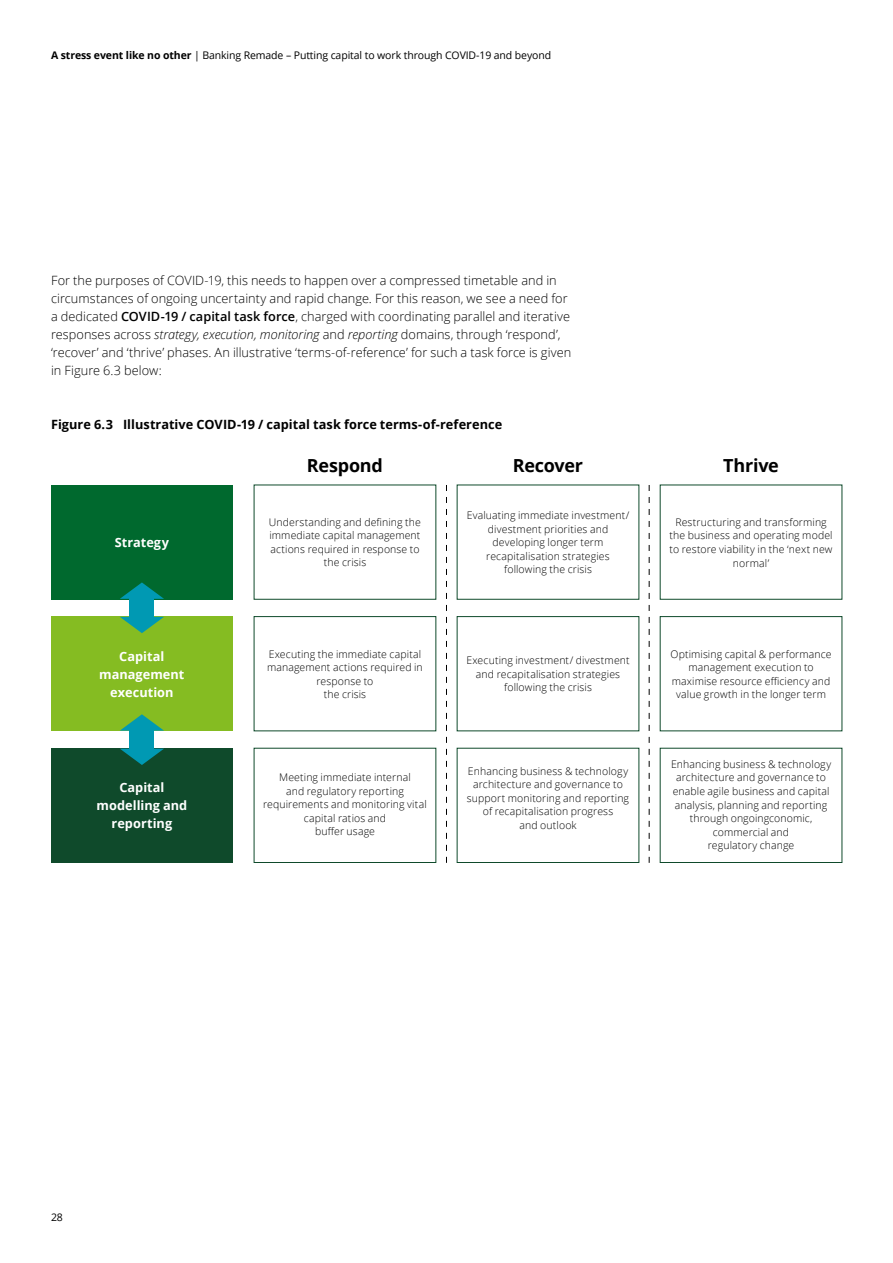
<style>
.page{position:relative;width:893px;height:1263px;background:#fff}
.page>*{position:absolute;margin:0;border:0;box-sizing:border-box;transform-origin:0 0}
.t1{font:700 18px "Open Sans";letter-spacing:-.015em;color:#000}
.t2{font:300 12.75px/18px "Open Sans";letter-spacing:.005em;color:#000}
.t3{font:700 12.75px "Open Sans";color:#000}
.t4{font:700 12.75px/18px "Open Sans";color:#fff;text-align:center}
.t5{font:300 10.5px/13.5px "Open Sans";letter-spacing:.01em;color:#000;text-align:center}
.t6{font:10.5px "Open Sans";letter-spacing:-.01em;color:#000}
.s1{font-weight:700}
.s2{font-weight:600}
.s3{font-style:italic}
</style>
<div class="page">
<div style="left:51px;top:485px;width:182px;height:114px;background:#00692e"></div>
<div style="left:51px;top:617px;width:182px;height:114px;background:#85bc22"></div>
<div style="left:51px;top:748px;width:182px;height:114px;background:#0f4a2b"></div>
<div style="left:254px;top:485px;width:182px;height:115px;border:1px solid #0f4a2b"></div>
<div style="left:254px;top:616px;width:182px;height:115px;border:1px solid #0f4a2b"></div>
<div style="left:254px;top:748px;width:182px;height:115px;border:1px solid #0f4a2b"></div>
<div style="left:457px;top:485px;width:182px;height:115px;border:1px solid #0f4a2b"></div>
<div style="left:457px;top:616px;width:182px;height:115px;border:1px solid #0f4a2b"></div>
<div style="left:457px;top:748px;width:182px;height:115px;border:1px solid #0f4a2b"></div>
<div style="left:660px;top:485px;width:182px;height:115px;border:1px solid #0f4a2b"></div>
<div style="left:660px;top:616px;width:182px;height:115px;border:1px solid #0f4a2b"></div>
<div style="left:660px;top:748px;width:182px;height:115px;border:1px solid #0f4a2b"></div>
<svg style="left:446px;top:485px;width:1px;height:378px"></svg>
<svg style="left:649px;top:485px;width:1px;height:378px"></svg>
<svg style="left:120px;top:714px;width:44px;height:17px"></svg>
<svg style="left:120px;top:749px;width:44px;height:16px"></svg>
<div style="left:130px;top:727px;width:24px;height:23px;background:#0099b3"></div>
<svg style="left:120px;top:582px;width:44px;height:17px"></svg>
<svg style="left:120px;top:617px;width:44px;height:16px"></svg>
<div style="left:130px;top:595px;width:24px;height:23px;background:#0099b3"></div>
<p class="t6" style="left:51px;top:48px;width:502px"><span class="s1">A stress event like no other</span> | Banking Remade – Putting capital to work through COVID-19 and beyond</p>
<p class="t2" style="left:51px;top:271px;width:522px">For the purposes of COVID-19, this needs to happen over a compressed timetable and in circumstances of ongoing uncertainty and rapid change. For this reason, we see a need for a dedicated <span class="s2">COVID-19 / capital task force</span>, charged with coordinating parallel and iterative responses across <span class="s3">strategy, execution, monitoring</span> and <span class="s3">reporting</span> domains, through ‘respond’, ‘recover’ and ‘thrive’ phases. An illustrative ‘terms-of-reference’ for such a task force is given in Figure 6.3 below:</p>
<p class="t3" style="left:51px;top:415px;width:453px">Figure 6.3 Illustrative COVID-19 / capital task force terms-of-reference</p>
<p class="t4" style="left:115px;top:533px;width:56px">Strategy</p>
<p class="t4" style="left:99px;top:647px;width:87px">Capital management execution</p>
<p class="t4" style="left:97px;top:778px;width:92px">Capital modelling and reporting</p>
<h1 class="t1" style="left:307px;top:452px;width:78px">Respond</h1>
<h1 class="t1" style="left:513px;top:452px;width:72px">Recover</h1>
<h1 class="t1" style="left:723px;top:452px;width:57px">Thrive</h1>
<p class="t5" style="left:269px;top:515px;width:154px">Understanding and defining the immediate capital management actions required in response to the crisis</p>
<p class="t5" style="left:267px;top:647px;width:157px">Executing the immediate capital management actions required in response to<br>the crisis</p>
<p class="t5" style="left:263px;top:770px;width:165px">Meeting immediate internal<br>and regulatory reporting requirements and monitoring vital capital ratios and<br>buffer usage</p>
<p class="t5" style="left:467px;top:508px;width:164px">Evaluating immediate investment/ divestment priorities and developing longer term recapitalisation strategies following the crisis</p>
<p class="t5" style="left:466px;top:653px;width:165px">Executing investment/ divestment and recapitalisation strategies following the crisis</p>
<p class="t5" style="left:467px;top:764px;width:164px">Enhancing business &amp; technology architecture and governance to support monitoring and reporting of recapitalisation progress<br>and outlook</p>
<p class="t5" style="left:670px;top:515px;width:165px">Restructuring and transforming the business and operating model to restore viability in the ‘next new normal’</p>
<p class="t5" style="left:670px;top:647px;width:163px">Optimising capital &amp; performance management execution to maximise resource efficiency and value growth in the longer term</p>
<p class="t5" style="left:671px;top:757px;width:162px">Enhancing business &amp; technology architecture and governance to enable agile business and capital analysis, planning and reporting through ongoingconomic, commercial and<br>regulatory change</p>
<p class="t6" style="left:51px;top:1210px;width:13px">28</p>
</div>
